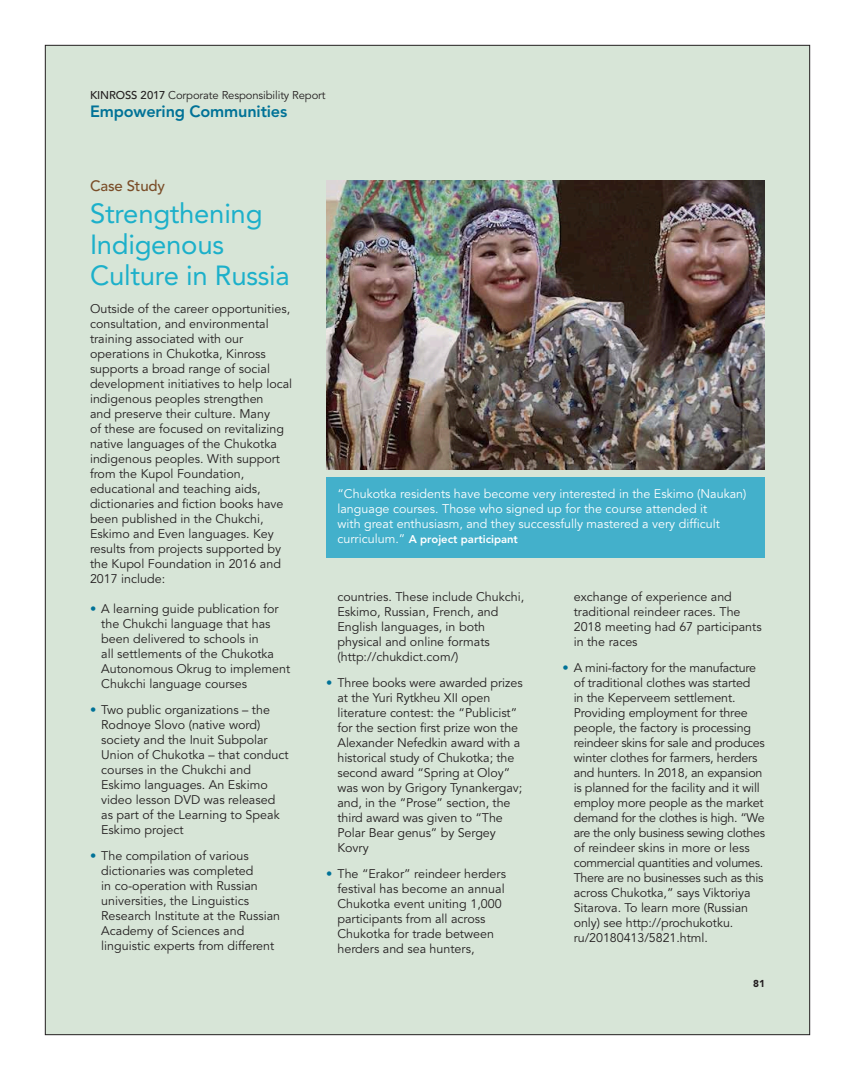
<style>
.page{position:relative;width:855px;height:1080px;background:#fff}
.page>*{position:absolute;margin:0;border:0;box-sizing:border-box;transform-origin:0 0}
.t1{font:27.5px/31.2px "Avenir";letter-spacing:-.01em;color:#1cb0ca}
.t2{font:800 16.25px "Avenir";letter-spacing:-.01em;color:#007297}
.t3{font:500 15px "Avenir";letter-spacing:-.01em;color:#7a4d28}
.t4{font:12.5px/15px "Avenir";color:#231f20}
.t5{font:12.5px/15px "Avenir";color:#fff}
.t6{font:11.25px "Avenir";letter-spacing:-.01em;color:#231f20}
.t7{font:800 11.25px "Avenir";color:#fff}
.t8{font:900 10px "Avenir";color:#231f20}
.s1{font-weight:500}
.s2{color:#007297}
.s3{font-weight:400;font-size:12.5px}
</style>
<div class="page">
<div style="left:45px;top:45px;width:765px;height:990px;background:#d7e5d7"></div>
<img style="left:326px;top:180px;width:439px;height:289px">
<div style="left:326px;top:477px;width:439px;height:81px;background:#43b0cb"></div>
<p class="t6" style="left:90px;top:88px;width:237px"><span class="s1">KINROSS 2017</span> Corporate Responsibility Report</p>
<h2 class="t2" style="left:90px;top:102px;width:199px">Empowering Communities</h2>
<p class="t3" style="left:90px;top:178px;width:77px">Case Study</p>
<h1 class="t1" style="left:90px;top:198px;width:201px">Strengthening<br>Indigenous<br>Culture in Russia</h1>
<p class="t4" style="left:90px;top:301px;width:204px">Outside of the career opportunities, consultation, and environmental training associated with our operations in Chukotka, Kinross supports a broad range of social development initiatives to help local indigenous peoples strengthen<br>and preserve their culture. Many<br>of these are focused on revitalizing native languages of the Chukotka indigenous peoples. With support from the Kupol Foundation, educational and teaching aids, dictionaries and fiction books have been published in the Chukchi,<br>Eskimo and Even languages. Key results from projects supported by the Kupol Foundation in 2016 and<br>2017 include:</p>
<p class="t4" style="left:101px;top:601px;width:190px;text-indent:-11px"><span class="s2">•</span> A learning guide publication for the Chukchi language that has been delivered to schools in<br>all settlements of the Chukotka<br>Autonomous Okrug to implement<br>Chukchi language courses</p>
<p class="t4" style="left:101px;top:703px;width:189px;text-indent:-11px"><span class="s2">•</span> Two public organizations – the<br>Rodnoye Slovo (native word) society and the Inuit Subpolar<br>Union of Chukotka – that conduct courses in the Chukchi and<br>Eskimo languages. An Eskimo video lesson DVD was released as part of the Learning to Speak<br>Eskimo project</p>
<p class="t4" style="left:101px;top:849px;width:180px;text-indent:-11px"><span class="s2">•</span> The compilation of various dictionaries was completed<br>in co-operation with Russian universities, the Linguistics<br>Research Institute at the Russian<br>Academy of Sciences and linguistic experts from different</p>
<p class="t5" style="left:338px;top:486px;width:410px">“Chukotka residents have become very interested in the Eskimo (Naukan) language courses. Those who signed up for the course attended it<br>with great enthusiasm, and they successfully mastered a very difficult</p>
<p class="t7" style="left:338px;top:532px;width:182px"><span class="s3">curriculum.”</span> A project participant</p>
<p class="t4" style="left:338px;top:589px;width:188px">countries. These include Chukchi,<br>Eskimo, Russian, French, and<br>English languages, in both physical and online formats (http://chukdict.com/)</p>
<p class="t4" style="left:338px;top:676px;width:187px;text-indent:-11px"><span class="s2">•</span> Three books were awarded prizes at the Yuri Rytkheu XII open literature contest: the “Publicist” for the section first prize won the<br>Alexander Nefedkin award with a historical study of Chukotka; the second award “Spring at Oloy” was won by Grigory Tynankergav; and, in the “Prose” section, the third award was given to “The<br>Polar Bear genus” by Sergey<br>Kovry</p>
<p class="t4" style="left:338px;top:867px;width:170px;text-indent:-11px"><span class="s2">•</span> The “Erakor” reindeer herders festival has become an annual<br>Chukotka event uniting 1,000 participants from all across<br>Chukotka for trade between herders and sea hunters,</p>
<p class="t4" style="left:574px;top:589px;width:189px">exchange of experience and traditional reindeer races. The<br>2018 meeting had 67 participants in the races</p>
<p class="t4" style="left:574px;top:661px;width:193px;text-indent:-11px"><span class="s2">•</span> A mini-factory for the manufacture of traditional clothes was started<br>in the Keperveem settlement.<br>Providing employment for three people, the factory is processing reindeer skins for sale and produces winter clothes for farmers, herders and hunters. In 2018, an expansion is planned for the facility and it will employ more people as the market demand for the clothes is high. “We are the only business sewing clothes of reindeer skins in more or less commercial quantities and volumes.<br>There are no businesses such as this across Chukotka,” says Viktoriya Sitarova. To learn more (Russian only) see http://prochukotku. ru/20180413/5821.html.</p>
<p class="t8" style="left:753px;top:978px;width:13px">81</p>
</div>
